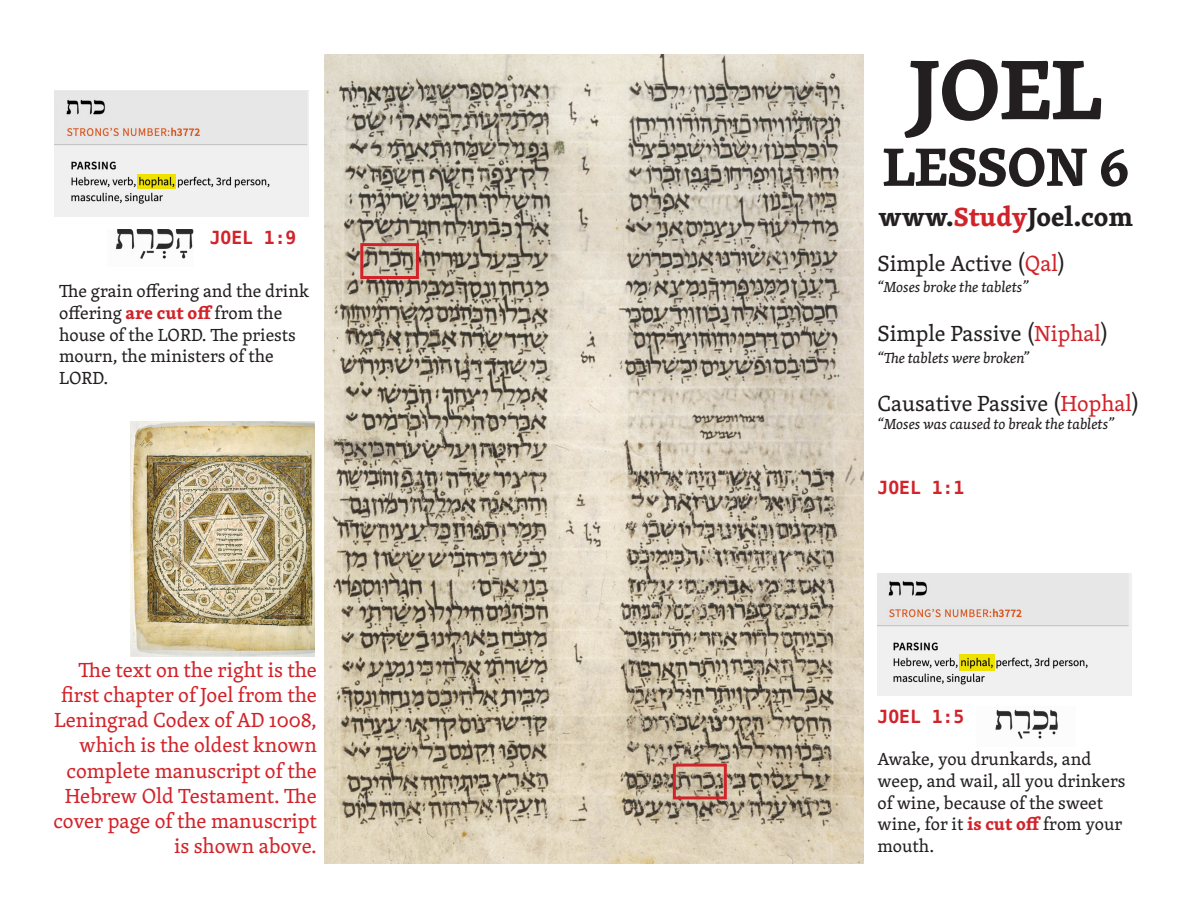
<style>
.page{position:relative;width:1188px;height:918px;background:#fff}
.page>*{position:absolute;margin:0;border:0;box-sizing:border-box;transform-origin:0 0}
.t1{font:700 87px "Skolar";color:#231f20}
.t2{font:700 55.5px "Skolar";color:#231f20}
.t3{font:700 27px "Skolar";color:#231f20}
.t4{font:22.5px "Skolar";color:#231f20}
.t5{font:21px/25.2px "Skolar";color:#d1232a;text-align:right}
.t6{font:18px/21.6px "Skolar";color:#231f20}
.t7{font:700 18px "Menlo";color:#d1232a}
.t8{font:italic 15px "Skolar";color:#231f20}
.s1{font-weight:700;color:#d1232a}
.s2{color:#d1232a}
</style>
<div class="page">
<img style="left:325px;top:54px;width:538px;height:810px">
<div style="left:360px;top:243px;width:59px;height:36px;border:3px solid #d1232a"></div>
<div style="left:673px;top:764px;width:54px;height:35px;border:3px solid #d1232a"></div>
<img style="left:995px;top:709px;width:63px;height:30px">
<img style="left:115px;top:230px;width:78px;height:29px">
<img style="left:55px;top:91px;width:253px;height:125px">
<img style="left:878px;top:573px;width:253px;height:122px">
<svg style="left:137px;top:174px;width:39px;height:14px"></svg>
<svg style="left:959px;top:654px;width:35px;height:16px"></svg>
<img style="left:130px;top:421px;width:184px;height:235px">
<p class="t7" style="left:210px;top:225px;width:88px">JOEL 1:9</p>
<p class="t6" style="left:59px;top:280px;width:252px">The grain offering and the drink offering <span class="s1">are cut off</span> from the house of the LORD. The priests mourn, the ministers of the<br>LORD.</p>
<p class="t5" style="left:53px;top:656px;width:265px">The text on the right is the first chapter of Joel from the<br>Leningrad Codex of AD 1008, which is the oldest known complete manuscript of the<br>Hebrew Old Testament. The cover page of the manuscript is shown above.</p>
<p class="t1" style="left:910px;top:20px;width:193px">JOEL</p>
<p class="t2" style="left:883px;top:123px;width:247px">LESSON 6</p>
<p class="t3" style="left:878px;top:195px;width:256px">www.<span class="s2">Study</span>Joel.com</p>
<p class="t4" style="left:878px;top:247px;width:190px">Simple Active (<span class="s2">Qal</span>)</p>
<p class="t8" style="left:878px;top:276px;width:153px">“Moses broke the tablets”</p>
<p class="t4" style="left:878px;top:317px;width:233px">Simple Passive (<span class="s2">Niphal</span>)</p>
<p class="t8" style="left:878px;top:346px;width:153px">“The tablets were broken”</p>
<p class="t4" style="left:878px;top:387px;width:264px">Causative Passive (<span class="s2">Hophal</span>)</p>
<p class="t8" style="left:878px;top:413px;width:238px">“Moses was caused to break the tablets”</p>
<p class="t7" style="left:878px;top:475px;width:88px">JOEL 1:1</p>
<p class="t7" style="left:878px;top:704px;width:88px">JOEL 1:5</p>
<p class="t6" style="left:878px;top:748px;width:249px">Awake, you drunkards, and weep, and wail, all you drinkers of wine, because of the sweet wine, for it <span class="s1">is cut off</span> from your mouth.</p>
</div>
